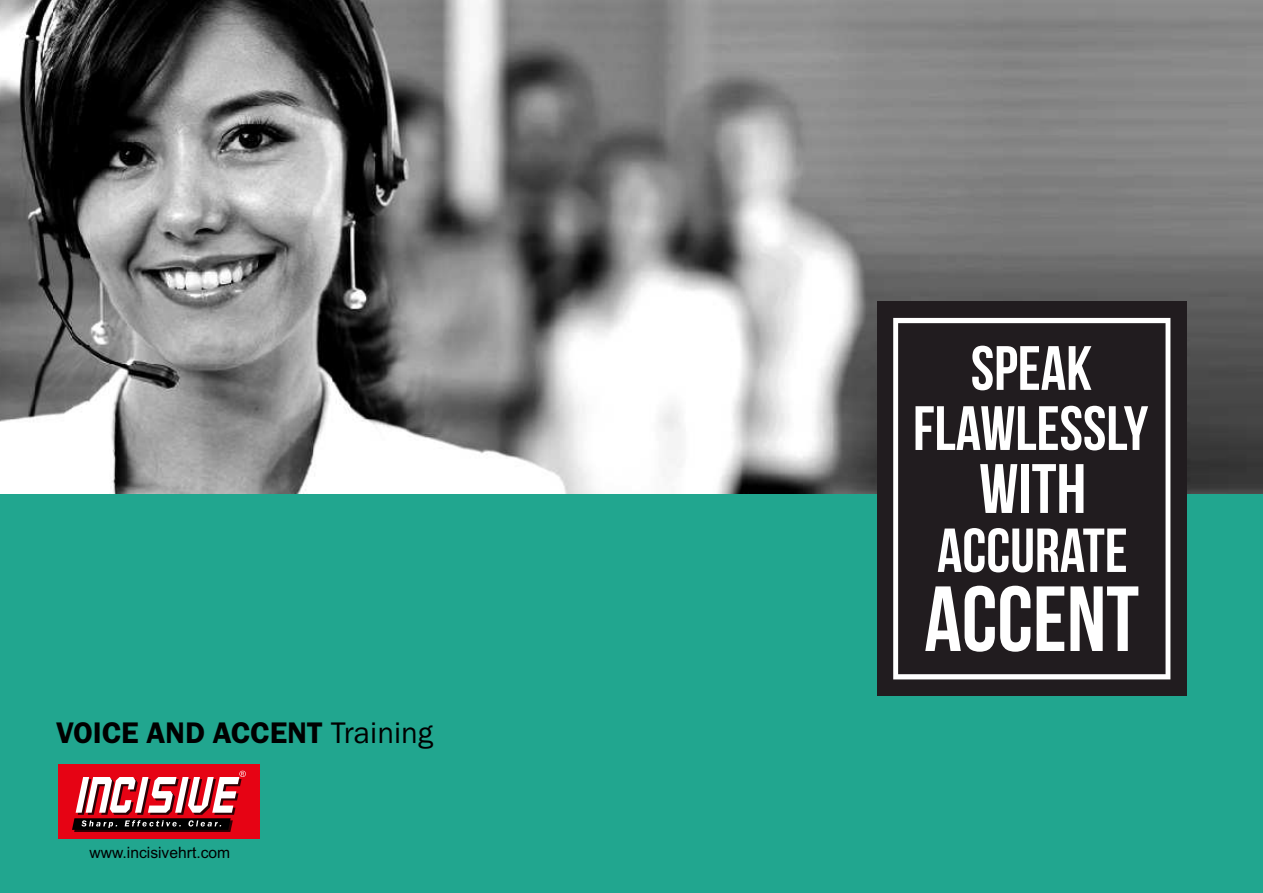
<style>
.page{position:relative;width:1263px;height:893px;background:#fff}
.page>*{position:absolute;margin:0;border:0;box-sizing:border-box;transform-origin:0 0}
.t1{font:92.25px "Bebas Neue";color:#fff}
.t2{font:69.75px "Bebas Neue";color:#fff}
.t3{font:62.55px/60.2px "Bebas Neue";color:#fff;text-align:center}
.t4{font:62.1px "Bebas Neue";color:#fff}
.t5{font:600 30.9px "Franklin Gothic";color:#000}
.t6{font:15.6px "Arial";color:#000}
.s1{font-weight:400}
</style>
<div class="page">
<img style="left:0;top:0;width:1003px;height:495px">
<img style="left:1003px;top:0;width:260px;height:495px">
<div style="left:0;top:495px;width:1263px;height:398px;background:#21a68f"></div>
<div style="left:58px;top:764px;width:202px;height:74px;background:#e60314"></div>
<svg style="left:72px;top:771px;width:174px;height:61px"></svg>
<div style="left:877px;top:301px;width:310px;height:395px;background:#211c1f"></div>
<svg style="left:893px;top:318px;width:277px;height:361px"></svg>
<p class="t5" style="left:56px;top:721px;width:378px">VOICE AND ACCENT <span class="s1">Training</span></p>
<p class="t6" style="left:90px;top:846px;width:142px">www.incisivehrt.com</p>
<h3 class="t3" style="left:913px;top:344px;width:237px">SPEAK<br>FLAWLESSLY</h3>
<h2 class="t2" style="left:979px;top:461px;width:109px">WITH</h2>
<h3 class="t4" style="left:937px;top:525px;width:192px">ACCURATE</h3>
<h1 class="t1" style="left:924px;top:582px;width:216px">ACCENT</h1>
</div>
